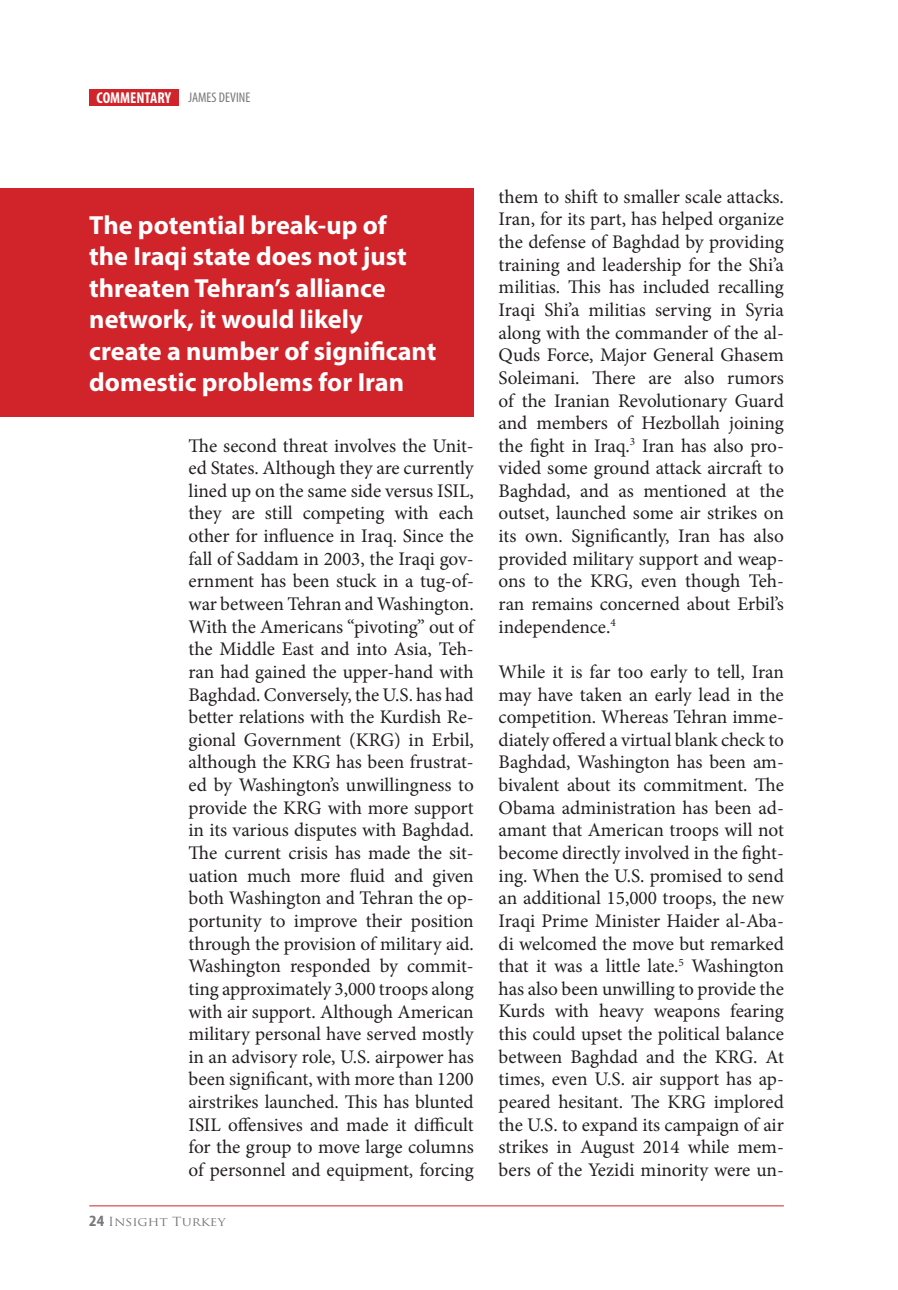
<style>
.page{position:relative;width:898px;height:1290px;background:#fff}
.page>*{position:absolute;margin:0;border:0;box-sizing:border-box;transform-origin:0 0}
.t1{font:700 26.25px/31.5px "Myriad Pro";color:#fff}
.t2{font:19.25px/22.6px "Minion Pro";color:#231f20;text-align:justify}
.t3{font:condensed 14px "Myriad Pro";color:#76787b}
.t4{font:12.25px "Trajan Pro";color:#76787b;scale:1.11 1}
.s1{font-weight:700;font-size:15.75px;color:#fff}
.s2{font-family:"Myriad Pro";font-weight:700;font-stretch:condensed;font-size:15.75px}
</style>
<div class="page">
<div style="left:89px;top:89px;width:90px;height:17px;background:#d1232a"></div>
<hr style="left:89px;top:1205px;width:695px;height:1px;background:#d1232a">
<div style="left:0;top:189px;width:474px;height:228px;background:#d1232a"></div>
<p class="t3" style="left:97px;top:89px;width:155px"><span class="s1">COMMENTARY</span> JAMES DEVINE</p>
<h1 class="t1" style="left:89px;top:208px;width:349px">The potential break-up of<br>the Iraqi state does not just threaten Tehran’s alliance network, it would likely create a number of significant domestic problems for Iran</h1>
<p class="t2" style="left:189px;top:434px;width:287px">The second threat involves the Unit&shy;ed States. Although they are currently lined up on the same side versus ISIL, they are still competing with each other for influence in Iraq. Since the fall of Saddam in 2003, the Iraqi gov&shy;ernment has been stuck in a tug-of&shy;war between Tehran and Washington.<br>With the Americans “pivoting” out of the Middle East and into Asia, Teh&shy;ran had gained the upper-hand with Baghdad. Conversely, the U.S. has had better relations with the Kurdish Re&shy;gional Government (KRG) in Erbil, although the KRG has been frustrat&shy;ed by Washington’s unwillingness to provide the KRG with more support in its various disputes with Baghdad.<br>The current crisis has made the sit&shy;uation much more fluid and given both Washington and Tehran the op&shy;portunity to improve their position through the provision of military aid.<br>Washington responded by commit&shy;ting approximately 3,000 troops along with air support. Although American military personal have served mostly in an advisory role, U.S. airpower has been significant, with more than 1200 airstrikes launched. This has blunted ISIL offensives and made it difficult for the group to move large columns of personnel and equipment, forcing</p>
<p class="t4" style="left:89px;top:1213px;width:124px"><span class="s2">24</span> Insight Turkey</p>
<p class="t2" style="left:499px;top:185px;width:287px">them to shift to smaller scale attacks.<br>Iran, for its part, has helped organize the defense of Baghdad by providing training and leadership for the Shi’a militias. This has included recalling Iraqi Shi’a militias serving in Syria along with the commander of the al-Quds Force, Major General Ghasem Soleimani. There are also rumors of the Iranian Revolutionary Guard and members of Hezbollah joining the fight in Iraq.<sup>3</sup> Iran has also pro&shy;vided some ground attack aircraft to Baghdad, and as mentioned at the outset, launched some air strikes on its own. Significantly, Iran has also provided military support and weap&shy;ons to the KRG, even though Teh&shy;ran remains concerned about Erbil’s independence.<sup>4</sup></p>
<p class="t2" style="left:499px;top:660px;width:287px">While it is far too early to tell, Iran may have taken an early lead in the competition. Whereas Tehran imme&shy;diately offered a virtual blank check to Baghdad, Washington has been am&shy;bivalent about its commitment. The Obama administration has been ad&shy;amant that American troops will not become directly involved in the fight&shy;ing. When the U.S. promised to send an additional 15,000 troops, the new Iraqi Prime Minister Haider al-Aba&shy;di welcomed the move but remarked that it was a little late.<sup>5</sup> Washington has also been unwilling to provide the Kurds with heavy weapons fearing this could upset the political balance between Baghdad and the KRG. At times, even U.S. air support has ap&shy;peared hesitant. The KRG implored the U.S. to expand its campaign of air strikes in August 2014 while mem&shy;bers of the Yezidi minority were un-</p>
</div>
